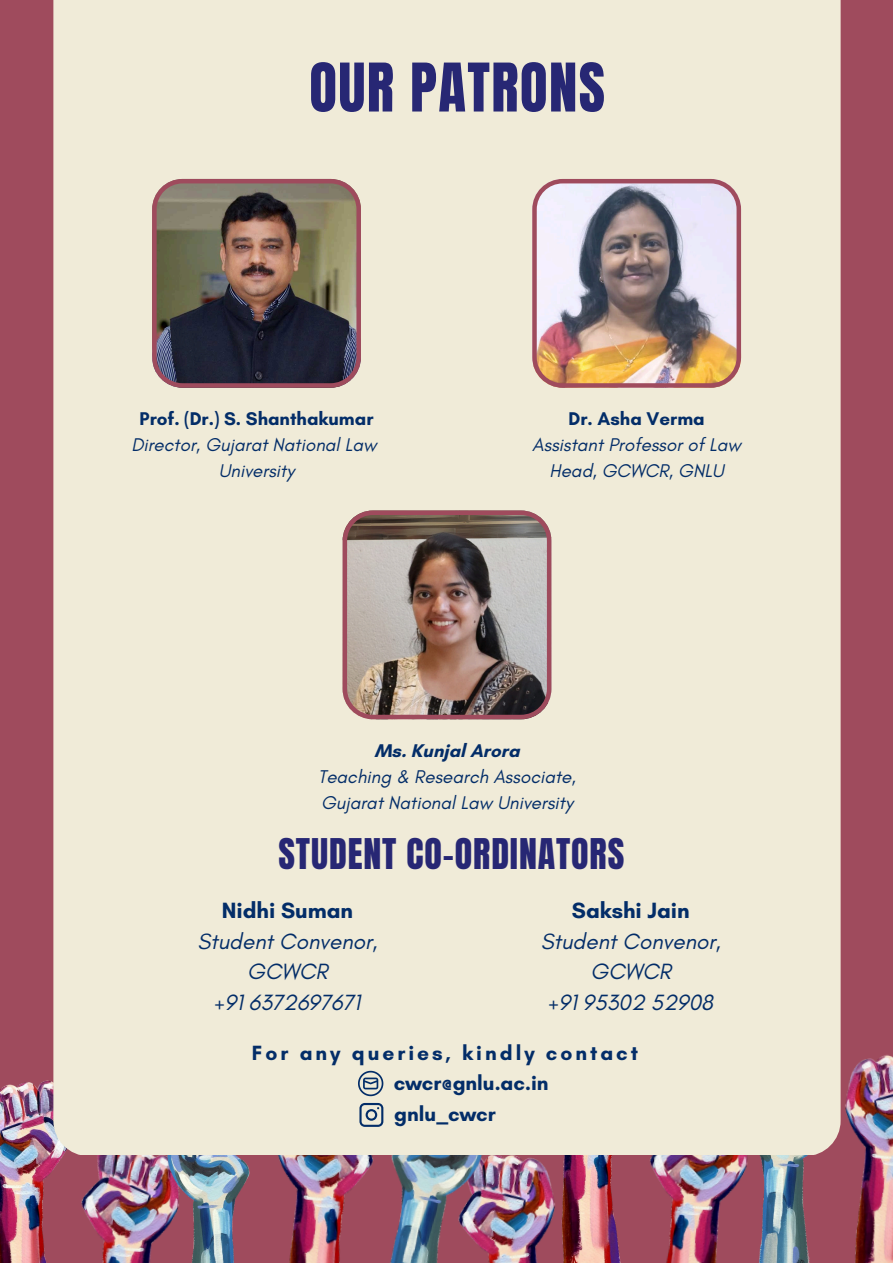
<style>
.page{position:relative;width:893px;height:1263px;background:#9f4b5d}
.page>*{position:absolute;margin:0;border:0;box-sizing:border-box;transform-origin:0 0}
.t1{font:57px "Anton";letter-spacing:.025em;color:#272774}
.t2{font:36px "Anton";letter-spacing:.025em;color:#272774}
.t3{font:italic 22.5px/30.9px "Glacial Indifference";color:#032d68;text-align:center}
.t4{font:700 21px "Glacial Indifference";letter-spacing:.14em;color:#032d68}
.t5{font:700 21px "Glacial Indifference";color:#032d68}
.t6{font:italic 18.75px "Glacial Indifference";color:#032d68}
.t7{font:700 18.75px "Glacial Indifference";color:#032d68}
.s1{font-weight:700;font-style:normal}
</style>
<div class="page">
<img style="left:617px;top:1155px;width:83px;height:108px">
<img style="left:840px;top:1021px;width:43px;height:242px">
<img style="left:700px;top:1056px;width:164px;height:207px">
<img style="left:883px;top:1055px;width:10px;height:208px">
<img style="left:0;top:1080px;width:53px;height:183px">
<img style="left:35px;top:1114px;width:97px;height:149px">
<img style="left:296px;top:1155px;width:19px;height:108px">
<img style="left:529px;top:1155px;width:88px;height:108px">
<img style="left:132px;top:1155px;width:164px;height:108px">
<img style="left:315px;top:1155px;width:214px;height:108px">
<div style="left:53px;top:0;width:787px;height:1155px;background:#f0ebd8"></div>
<img style="left:152px;top:179px;width:209px;height:209px">
<img style="left:532px;top:179px;width:209px;height:209px">
<img style="left:342px;top:510px;width:209px;height:209px">
<svg style="left:359px;top:1103px;width:24px;height:24px"></svg>
<svg style="left:358px;top:1071px;width:25px;height:25px"></svg>
<p class="t1" style="left:309px;top:47px;width:297px">OUR PATRONS</p>
<p class="t7" style="left:140px;top:407px;width:235px">Prof. (Dr.) S. Shanthakumar</p>
<p class="t6" style="left:131px;top:433px;width:247px">Director, Gujarat National Law</p>
<p class="t6" style="left:219px;top:459px;width:77px">University</p>
<p class="t7" style="left:568px;top:407px;width:138px">Dr. Asha Verma</p>
<p class="t6" style="left:532px;top:433px;width:210px">Assistant Professor of Law</p>
<p class="t6" style="left:549px;top:459px;width:176px">Head, GCWCR, GNLU</p>
<p class="t7" style="left:374px;top:739px;width:147px">Ms. Kunjal Arora</p>
<p class="t6" style="left:318px;top:765px;width:259px">Teaching &amp; Research Associate,</p>
<p class="t6" style="left:321px;top:791px;width:253px">Gujarat National Law University</p>
<h3 class="t2" style="left:278px;top:828px;width:347px">STUDENT CO-ORDINATORS</h3>
<h4 class="t3" style="left:197px;top:894px;width:181px"><span class="s1">Nidhi Suman<br></span>Student Convenor,<br>GCWCR<br>+91 6372697671</h4>
<h4 class="t3" style="left:541px;top:894px;width:181px"><span class="s1">Sakshi Jain<br></span>Student Convenor,<br>GCWCR<br>+91 95302 52908</h4>
<h2 class="t4" style="left:252px;top:1040px;width:388px">For any queries, kindly contact</h2>
<p class="t5" style="left:394px;top:1070px;width:156px">cwcr@gnlu.ac.in</p>
<h3 class="t5" style="left:394px;top:1101px;width:103px">gnlu_cwcr</h3>
</div>
